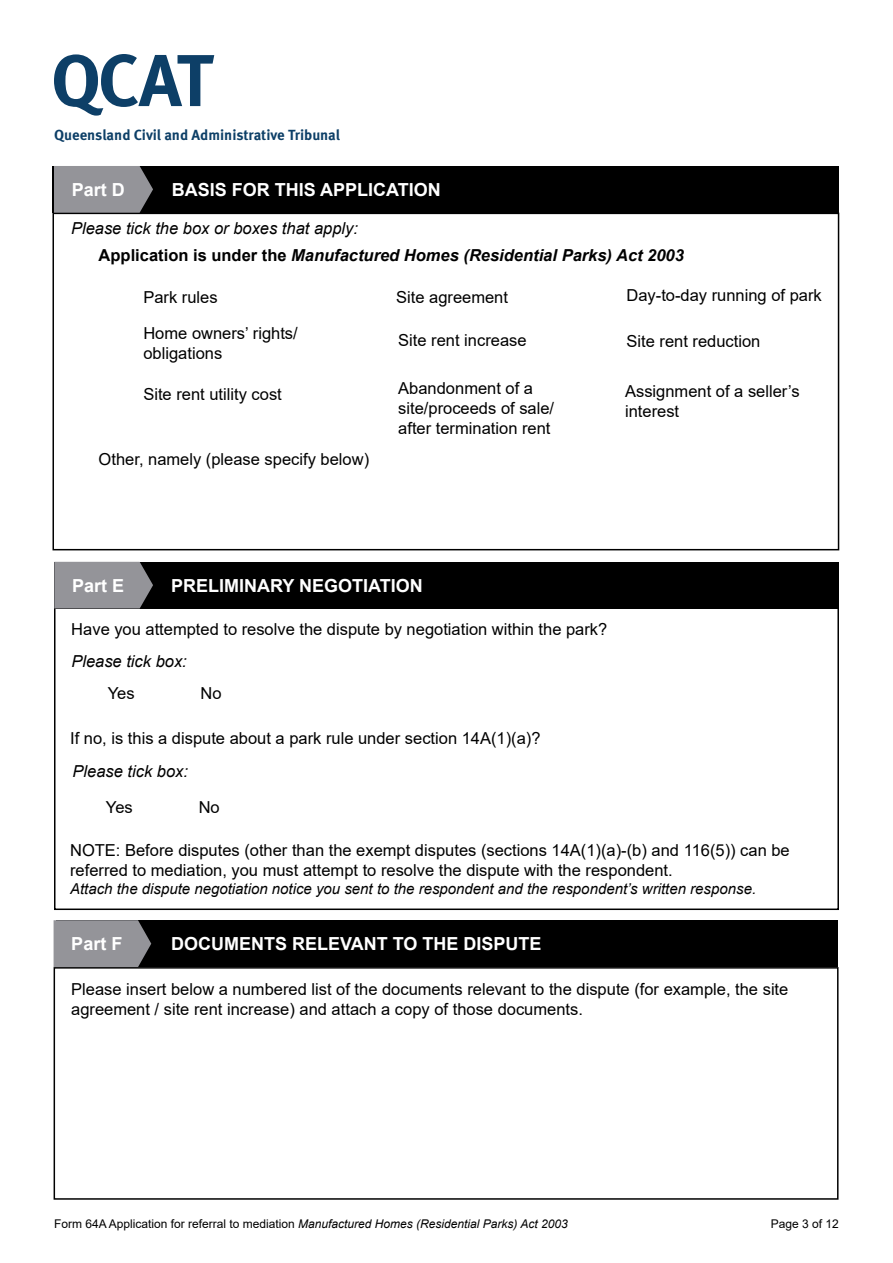
<style>
.page{position:relative;width:893px;height:1263px;background:#fff}
.page>*{position:absolute;margin:0;border:0;box-sizing:border-box;transform-origin:0 0}
.t1{font:700 18px "Arial";color:#fff}
.t2{font:16.5px/19.8px "Arial";color:#000}
.t3{font:italic 700 16.5px "Arial";color:#000}
.t4{font:italic 16.5px "Arial";color:#000}
.t5{font:italic 15px "Arial";color:#000}
.t6{font:700 14.7px "Meta Pro";letter-spacing:-.005em;color:#0d3f67}
.t7{font:italic 12px "Arial";color:#000}
.t8{font:12px "Arial";color:#000}
.s1{font-style:normal}
</style>
<div class="page">
<svg style="left:54px;top:54px;width:160px;height:62px"></svg>
<div style="left:54px;top:607px;width:785px;height:303px;border:2px solid #000"></div>
<div style="left:54px;top:562px;width:785px;height:46px;background:#000"></div>
<div style="left:171px;top:562px;width:612px;height:47px;background:#000"></div>
<svg style="left:54px;top:562px;width:99px;height:46px;background:#89898e"></svg>
<div style="left:56px;top:920px;width:781px;height:47px;background:#000"></div>
<svg style="left:54px;top:920px;width:97px;height:47px;background:#89898e"></svg>
<div style="left:52px;top:213px;width:787px;height:337px;border:2px solid #000"></div>
<div style="left:52px;top:166px;width:787px;height:47px;background:#000"></div>
<svg style="left:54px;top:166px;width:99px;height:47px;background:#89898d"></svg>
<div style="left:54px;top:967px;width:784px;height:233px;border:2px solid #000"></div>
<p class="t6" style="left:54px;top:123px;width:287px">Queensland Civil and Administrative Tribunal</p>
<p class="t1" style="left:72px;top:177px;width:55px">Part D</p>
<p class="t1" style="left:172px;top:177px;width:271px">BASIS FOR THIS APPLICATION</p>
<p class="t4" style="left:71px;top:218px;width:289px">Please tick the box or boxes that apply:</p>
<p class="t3" style="left:99px;top:244px;width:587px"><span class="s1">Application is under the</span> Manufactured Homes (Residential Parks) Act 2003</p>
<p class="t2" style="left:143px;top:287px;width:76px">Park rules</p>
<p class="t2" style="left:143px;top:323px;width:156px">Home owners’ rights/ obligations</p>
<p class="t2" style="left:143px;top:384px;width:140px">Site rent utility cost</p>
<p class="t2" style="left:99px;top:449px;width:272px">Other, namely (please specify below)</p>
<p class="t2" style="left:396px;top:287px;width:113px">Site agreement</p>
<p class="t2" style="left:626px;top:285px;width:197px">Day-to-day running of park</p>
<p class="t2" style="left:398px;top:330px;width:130px">Site rent increase</p>
<p class="t2" style="left:626px;top:332px;width:135px">Site rent reduction</p>
<p class="t2" style="left:398px;top:378px;width:157px">Abandonment of a site/proceeds of sale/ after termination rent</p>
<p class="t2" style="left:625px;top:381px;width:176px">Assignment of a seller’s interest</p>
<p class="t1" style="left:72px;top:573px;width:54px">Part E</p>
<p class="t1" style="left:171px;top:573px;width:253px">PRELIMINARY NEGOTIATION</p>
<p class="t2" style="left:71px;top:619px;width:538px">Have you attempted to resolve the dispute by negotiation within the park?</p>
<p class="t4" style="left:71px;top:651px;width:117px">Please tick box:</p>
<p class="t2" style="left:108px;top:683px;width:28px">Yes</p>
<p class="t2" style="left:200px;top:683px;width:23px">No</p>
<p class="t2" style="left:70px;top:728px;width:472px">If no, is this a dispute about a park rule under section 14A(1)(a)?</p>
<p class="t4" style="left:73px;top:760px;width:117px">Please tick box:</p>
<p class="t2" style="left:106px;top:797px;width:28px">Yes</p>
<p class="t2" style="left:199px;top:797px;width:23px">No</p>
<p class="t2" style="left:70px;top:841px;width:721px">NOTE: Before disputes (other than the exempt disputes (sections 14A(1)(a)-(b) and 116(5)) can be referred to mediation, you must attempt to resolve the dispute with the respondent.</p>
<p class="t5" style="left:70px;top:879px;width:688px">Attach the dispute negotiation notice you sent to the respondent and the respondent’s written response.</p>
<p class="t1" style="left:71px;top:931px;width:53px">Part F</p>
<p class="t1" style="left:171px;top:931px;width:372px">DOCUMENTS RELEVANT TO THE DISPUTE</p>
<p class="t2" style="left:71px;top:980px;width:719px">Please insert below a numbered list of the documents relevant to the dispute (for example, the site agreement / site rent increase) and attach a copy of those documents.</p>
<p class="t7" style="left:54px;top:1216px;width:515px"><span class="s1">Form 64A Application for referral to mediation</span> Manufactured Homes (Residential Parks) Act 2003</p>
<p class="t8" style="left:771px;top:1215px;width:70px">Page 3 of 12</p>
</div>
